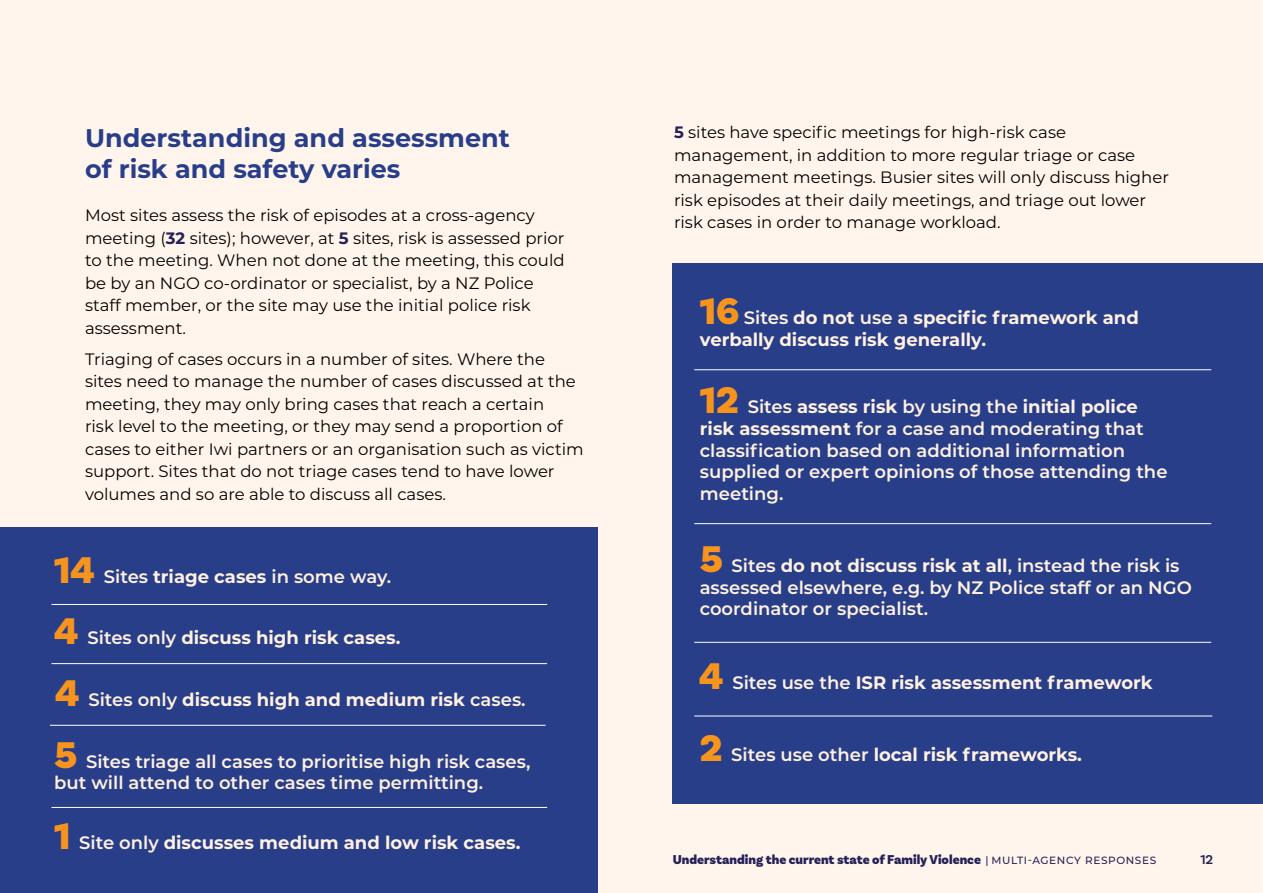
<style>
.page{position:relative;width:1263px;height:893px;background:#fff5ec}
.page>*{position:absolute;margin:0;border:0;box-sizing:border-box;transform-origin:0 0}
.t1{font:700 25.5px/30.6px "Montserrat";color:#283e89}
.t2{font:600 18px/21.6px "Montserrat";color:#fff1e2}
.t3{font:700 18px/21.6px "Montserrat";color:#fff1e2}
.t4{font:16.5px/22.5px "Montserrat";color:#000}
.t5{font:900 13.5px "Basic Sans";color:#252158}
.t6{font:600 13.5px "Basic Sans";color:#252158}
.s1{font-weight:700;color:#252158}
.s2{font-family:"Basic Sans";font-weight:900;font-size:39px;color:#f7941e}
.s3{font-weight:700}
.s4{font-weight:600}
.s5{font-family:"Montserrat";font-weight:500;font-size:10.5px}
</style>
<div class="page">
<div style="left:0;top:527px;width:597px;height:366px;background:#283e89"></div>
<hr style="left:52px;top:604px;width:495px;height:1px;background:#fff">
<hr style="left:52px;top:663px;width:495px;height:1px;background:#fff">
<hr style="left:50px;top:725px;width:496px;height:1px;background:#fff">
<hr style="left:52px;top:807px;width:495px;height:1px;background:#fff">
<div style="left:673px;top:264px;width:590px;height:540px;background:#283e89"></div>
<hr style="left:694px;top:716px;width:518px;height:1px;background:#fff">
<hr style="left:694px;top:642px;width:517px;height:1px;background:#fff">
<hr style="left:694px;top:523px;width:517px;height:1px;background:#fff">
<hr style="left:694px;top:369px;width:517px;height:1px;background:#fff">
<h1 class="t1" style="left:85px;top:121px;width:426px">Understanding and assessment of risk and safety varies</h1>
<p class="t4" style="left:85px;top:204px;width:481px">Most sites assess the risk of episodes at a cross-agency meeting (<span class="s1">32</span> sites); however, at <span class="s1">5</span> sites, risk is assessed prior to the meeting. When not done at the meeting, this could be by an NGO co-ordinator or specialist, by a NZ Police staff member, or the site may use the initial police risk assessment.</p>
<p class="t4" style="left:85px;top:347px;width:500px">Triaging of cases occurs in a number of sites. Where the sites need to manage the number of cases discussed at the meeting, they may only bring cases that reach a certain<br>risk level to the meeting, or they may send a proportion of cases to either Iwi partners or an organisation such as victim support. Sites that do not triage cases tend to have lower volumes and so are able to discuss all cases.</p>
<p class="t2" style="left:54px;top:565px;width:339px"><span class="s2">14</span> Sites <span class="s3">triage cases</span> in some way.</p>
<p class="t3" style="left:54px;top:626px;width:348px"><span class="s2">4</span> <span class="s4">Sites only</span> discuss high risk cases.</p>
<p class="t3" style="left:55px;top:688px;width:472px"><span class="s2">4</span> <span class="s4">Sites only</span> discuss high and medium risk <span class="s4">cases.</span></p>
<p class="t2" style="left:54px;top:750px;width:478px"><span class="s2">5</span> Sites triage all cases to prioritise high risk cases, but will attend to other cases time permitting.</p>
<p class="t3" style="left:54px;top:831px;width:468px"><span class="s2">1</span> <span class="s4">Site only</span> discusses medium and low risk cases.</p>
<p class="t4" style="left:674px;top:121px;width:497px"><span class="s1">5</span> sites have specific meetings for high-risk case management, in addition to more regular triage or case management meetings. Busier sites will only discuss higher risk episodes at their daily meetings, and triage out lower risk cases in order to manage workload.</p>
<p class="t3" style="left:700px;top:306px;width:440px"><span class="s2">16</span> <span class="s4">Sites</span> do not <span class="s4">use a</span> specific framework and verbally discuss risk generally.</p>
<p class="t2" style="left:700px;top:395px;width:469px"><span class="s2">12</span> Sites <span class="s3">assess risk</span> by using the <span class="s3">initial police risk assessment</span> for a case and moderating that classification based on additional information supplied or expert opinions of those attending the meeting.</p>
<p class="t2" style="left:700px;top:554px;width:494px"><span class="s2">5</span> Sites <span class="s3">do not discuss risk at all</span>, instead the risk is assessed elsewhere, e.g. by NZ Police staff or an NGO coordinator or specialist.</p>
<p class="t3" style="left:699px;top:671px;width:455px"><span class="s2">4</span> <span class="s4">Sites use the</span> ISR risk assessment framework</p>
<p class="t3" style="left:700px;top:743px;width:384px"><span class="s2">2</span> <span class="s4">Sites use other</span> local risk frameworks.</p>
<p class="t5" style="left:673px;top:851px;width:485px">Understanding the current state of Family Violence <span class="s5">| MULTI-AGENCY RESPONSES</span></p>
<p class="t6" style="left:1200px;top:852px;width:14px">12</p>
</div>
